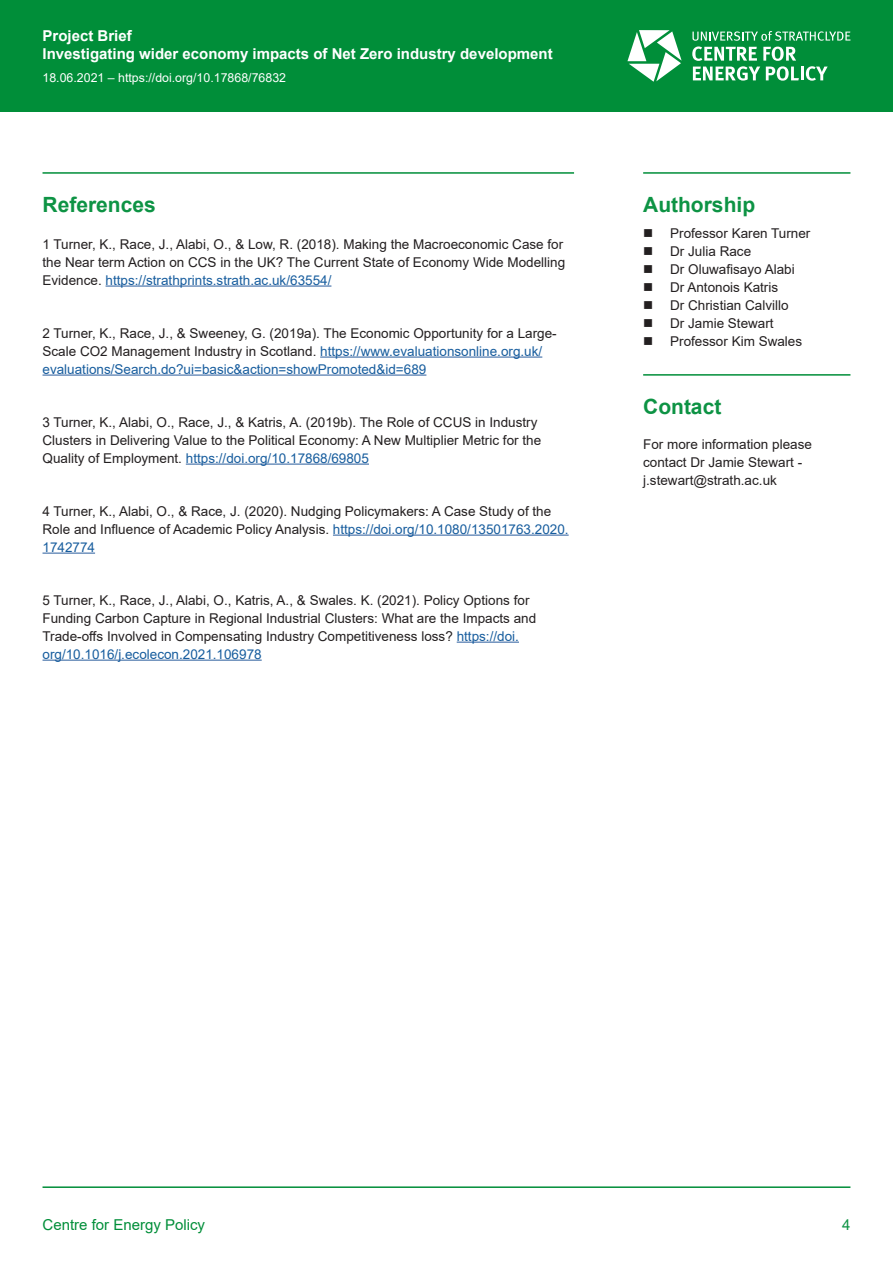
<style>
.page{position:relative;width:893px;height:1263px;background:#fff}
.page>*{position:absolute;margin:0;border:0;box-sizing:border-box;transform-origin:0 0}
.Heading_green_line_a{font:21px "Arial Bold MT2";color:#0d9344}
.Heading_green_line_a-2{font:700 21px "Arial";color:#0d9344}
.t1{font:700 15px "Arial";color:#fff}
.t2{font:15px "Arial MT2";color:#008e39}
.t3{font:15px "Arial MT2";color:#0d9344}
.further_reading_bull{font:13.5px/18px "Arial MT2";color:#231f20}
.t4{font:13.5px "Arial";color:#231f20}
.t5{font:12.3px "Arial MT2";color:#fff}
.s1{color:#175d9e}
.s2{font-family:"Arial"}
</style>
<div class="page">
<div style="left:0;top:0;width:893px;height:112px;background:#008e39"></div>
<hr style="left:43px;top:1186px;width:807px;height:2px;background:#008e39">
<svg style="left:692px;top:31px;width:158px;height:50px"></svg>
<svg style="left:627px;top:30px;width:55px;height:52px"></svg>
<hr style="left:643px;top:172px;width:207px;height:2px;background:#008e39">
<hr style="left:643px;top:374px;width:207px;height:2px;background:#008e39">
<hr style="left:43px;top:172px;width:531px;height:2px;background:#008e39">
<hr style="left:106px;top:286px;width:225px;height:1px;background:#285b9c">
<hr style="left:320px;top:357px;width:222px;height:1px;background:#285b9c">
<hr style="left:43px;top:375px;width:383px;height:1px;background:#285b9c">
<hr style="left:186px;top:464px;width:183px;height:1px;background:#285b9c">
<hr style="left:333px;top:535px;width:236px;height:1px;background:#285b9c">
<hr style="left:43px;top:553px;width:52px;height:1px;background:#285b9c">
<hr style="left:457px;top:642px;width:62px;height:1px;background:#285b9c">
<hr style="left:43px;top:660px;width:219px;height:1px;background:#285b9c">
<p class="t1" style="left:43px;top:25px;width:91px">Project Brief</p>
<p class="t1" style="left:43px;top:43px;width:512px">Investigating wider economy impacts of Net Zero industry development</p>
<p class="t5" style="left:43px;top:69px;width:245px">18.06.2021 – https://doi.org/10.17868/76832</p>
<p class="Heading_green_line_a-2" style="left:43px;top:190px;width:115px">References</p>
<p class="further_reading_bull" style="left:43px;top:235px;width:524px">1 Turner, K., Race, J., Alabi, O., &amp; Low, R. (2018). Making the Macroeconomic Case for the Near term Action on CCS in the UK? The Current State of Economy Wide Modelling<br>Evidence. <span class="s1">https://strathprints.strath.ac.uk/63554/</span></p>
<p class="further_reading_bull" style="left:43px;top:324px;width:516px">2 Turner, K., Race, J., &amp; Sweeney, G. (2019a). The Economic Opportunity for a Large-<br>Scale CO2 Management Industry in Scotland. <span class="s1">https://www.evaluationsonline.org.uk/ evaluations/Search.do?ui=basic&amp;action=showPromoted&amp;id=689</span></p>
<p class="further_reading_bull" style="left:43px;top:413px;width:500px">3 Turner, K., Alabi, O., Race, J., &amp; Katris, A. (2019b). The Role of CCUS in Industry<br>Clusters in Delivering Value to the Political Economy: A New Multiplier Metric for the<br>Quality of Employment. <span class="s1">https://doi.org/10.17868/69805</span></p>
<p class="further_reading_bull" style="left:43px;top:502px;width:528px">4 Turner, K., Alabi, O., &amp; Race, J. (2020). Nudging Policymakers: A Case Study of the<br><span class="s2">Role and Influence of Academic Policy Analysis.</span> <span class="s1">https://doi.org/10.1080/13501763.2020.<br>1742774</span></p>
<p class="further_reading_bull" style="left:43px;top:591px;width:495px">5 Turner, K., Race, J., Alabi, O., Katris, A., &amp; Swales. K. (2021). Policy Options for Funding Carbon Capture in Regional Industrial Clusters: What are the Impacts and <span class="s2">Trade-offs Involved in Compensating Industry Competitiveness loss?</span> <span class="s1">https://doi. org/10.1016/j.ecolecon.2021.106978</span></p>
<p class="Heading_green_line_a" style="left:643px;top:190px;width:113px">Authorship</p>
<p class="further_reading_bull" style="left:643px;top:225px;width:169px">■ Professor Karen Turner</p>
<p class="further_reading_bull" style="left:643px;top:243px;width:110px">■ Dr Julia Race</p>
<p class="t4" style="left:643px;top:260px;width:153px">■ Dr Oluwafisayo Alabi</p>
<p class="further_reading_bull" style="left:643px;top:279px;width:137px">■ Dr Antonois Katris</p>
<p class="further_reading_bull" style="left:643px;top:297px;width:147px">■ Dr Christian Calvillo</p>
<p class="further_reading_bull" style="left:643px;top:315px;width:132px">■ Dr Jamie Stewart</p>
<p class="further_reading_bull" style="left:643px;top:333px;width:161px">■ Professor Kim Swales</p>
<p class="Heading_green_line_a" style="left:643px;top:392px;width:80px">Contact</p>
<p class="further_reading_bull" style="left:643px;top:435px;width:170px">For more information please contact Dr Jamie Stewart - j.stewart@strath.ac.uk</p>
<p class="t2" style="left:43px;top:1214px;width:164px">Centre for Energy Policy</p>
<p class="t3" style="left:842px;top:1214px;width:10px">4</p>
</div>
